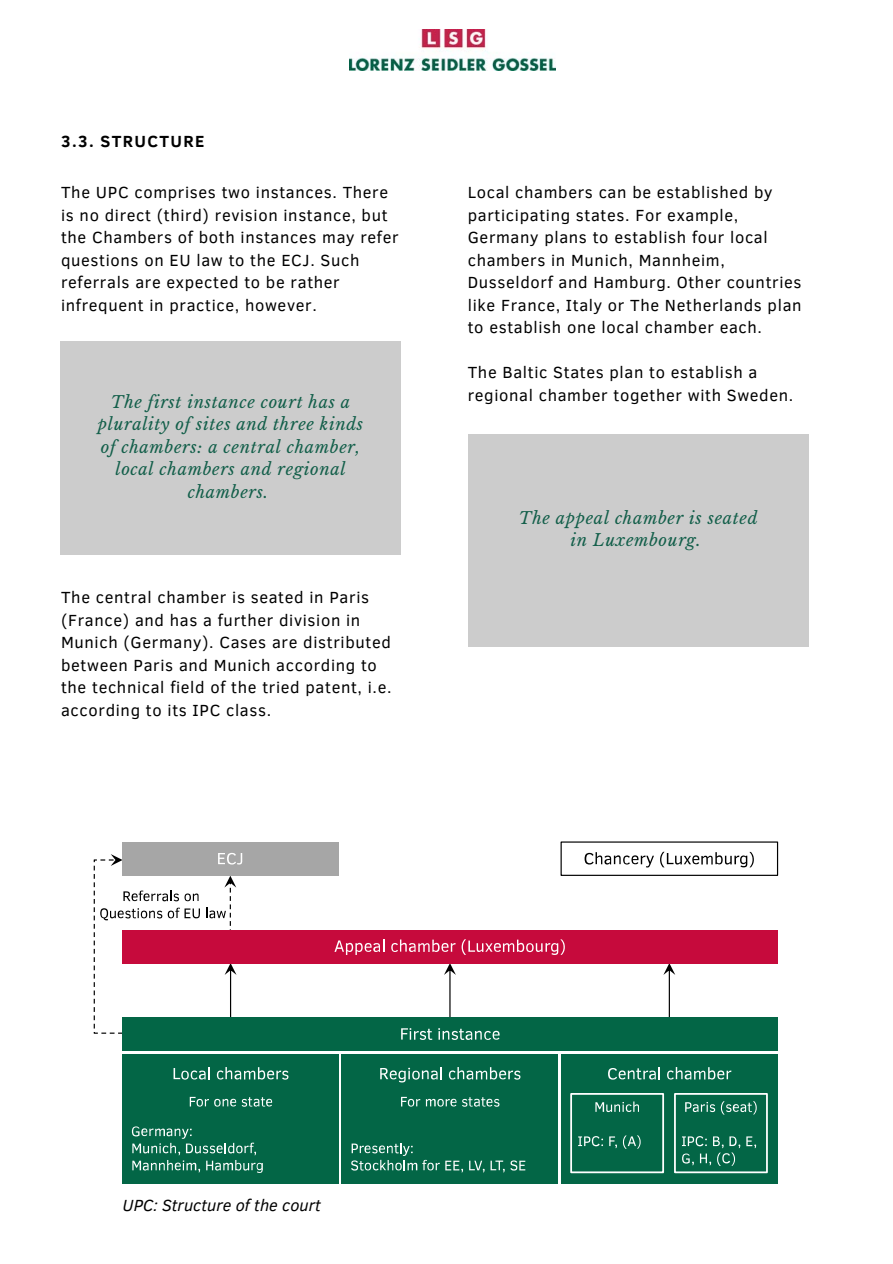
<style>
.page{position:relative;width:893px;height:1264px;background:#fff}
.page>*{position:absolute;margin:0;border:0;box-sizing:border-box;transform-origin:0 0}
.t1{font:16.5px/22.5px "Clear Sans";letter-spacing:.04em;color:#000}
.t2{font:italic 16.5px/22.5px "Libre Baskerville";letter-spacing:.04em;color:#135f4a;text-align:center}
.t3{font:italic 16.5px "Clear Sans";color:#000}
.t4{font:700 16.5px "Clear Sans";letter-spacing:.08em;color:#000}
</style>
<div class="page">
<img style="left:349px;top:29px;width:206px;height:42px">
<div style="left:60px;top:341px;width:341px;height:213px;background:#ccc"></div>
<div style="left:467px;top:434px;width:341px;height:213px;background:#ccc"></div>
<svg style="left:663px;top:963px;width:12px;height:54px"></svg>
<svg style="left:224px;top:963px;width:12px;height:54px"></svg>
<div style="left:122px;top:1017px;width:655px;height:33px;background:#036646"></div>
<svg style="left:401px;top:1028px;width:31px;height:11px"></svg>
<svg style="left:438px;top:963px;width:61px;height:77px"></svg>
<div style="left:122px;top:1054px;width:217px;height:129px;background:#036646"></div>
<div style="left:342px;top:1054px;width:216px;height:129px;background:#036646"></div>
<div style="left:561px;top:1054px;width:216px;height:129px;background:#036646"></div>
<svg style="left:173px;top:1067px;width:37px;height:12px"></svg>
<svg style="left:217px;top:1067px;width:71px;height:12px"></svg>
<svg style="left:380px;top:1067px;width:62px;height:15px"></svg>
<svg style="left:449px;top:1067px;width:71px;height:12px"></svg>
<svg style="left:608px;top:1067px;width:52px;height:12px"></svg>
<svg style="left:667px;top:1067px;width:64px;height:12px"></svg>
<div style="left:123px;top:929px;width:654px;height:34px;background:#c60a3c"></div>
<svg style="left:334px;top:939px;width:50px;height:15px"></svg>
<svg style="left:391px;top:939px;width:64px;height:13px"></svg>
<svg style="left:461px;top:939px;width:103px;height:15px"></svg>
<div style="left:122px;top:842px;width:217px;height:33px;background:#a6a6a6"></div>
<svg style="left:218px;top:853px;width:24px;height:11px"></svg>
<svg style="left:132px;top:1126px;width:131px;height:46px"></svg>
<svg style="left:351px;top:1143px;width:112px;height:29px"></svg>
<svg style="left:469px;top:1160px;width:15px;height:12px"></svg>
<svg style="left:490px;top:1160px;width:14px;height:12px"></svg>
<svg style="left:510px;top:1160px;width:15px;height:10px"></svg>
<svg style="left:401px;top:1096px;width:19px;height:10px"></svg>
<svg style="left:426px;top:1098px;width:30px;height:8px"></svg>
<svg style="left:462px;top:1097px;width:37px;height:9px"></svg>
<svg style="left:190px;top:1096px;width:46px;height:10px"></svg>
<svg style="left:242px;top:1097px;width:30px;height:9px"></svg>
<div style="left:674px;top:1092px;width:93px;height:81px;border:2px solid #fff"></div>
<div style="left:570px;top:1092px;width:94px;height:81px;border:2px solid #fff"></div>
<svg style="left:595px;top:1101px;width:44px;height:11px"></svg>
<svg style="left:685px;top:1101px;width:71px;height:13px"></svg>
<svg style="left:578px;top:1136px;width:25px;height:10px"></svg>
<svg style="left:609px;top:1136px;width:8px;height:12px"></svg>
<svg style="left:623px;top:1135px;width:17px;height:13px"></svg>
<svg style="left:746px;top:1136px;width:10px;height:12px"></svg>
<svg style="left:682px;top:1136px;width:58px;height:29px"></svg>
<svg style="left:94px;top:854px;width:106px;height:179px"></svg>
<svg style="left:206px;top:875px;width:30px;height:55px"></svg>
<div style="left:560px;top:841px;width:218px;height:35px;border:1px solid #000"></div>
<svg style="left:584px;top:852px;width:70px;height:15px"></svg>
<svg style="left:660px;top:851px;width:93px;height:16px"></svg>
<p class="t4" style="left:61px;top:129px;width:145px">3.3. STRUCTURE</p>
<p class="t1" style="left:61px;top:180px;width:339px">The UPC comprises two instances. There is no direct (third) revision instance, but the Chambers of both instances may refer questions on EU law to the ECJ. Such referrals are expected to be rather infrequent in practice, however.</p>
<p class="t2" style="left:98px;top:391px;width:267px">The first instance court has a plurality of sites and three kinds of chambers: a central chamber, local chambers and regional chambers.</p>
<p class="t1" style="left:61px;top:585px;width:332px">The central chamber is seated in Paris (France) and has a further division in Munich (Germany). Cases are distributed between Paris and Munich according to the technical field of the tried patent, i.e. according to its IPC class.</p>
<p class="t1" style="left:467px;top:180px;width:335px">Local chambers can be established by participating states. For example, Germany plans to establish four local chambers in Munich, Mannheim, Dusseldorf and Hamburg. Other countries like France, Italy or The Netherlands plan to establish one local chamber each.</p>
<p class="t1" style="left:467px;top:360px;width:327px">The Baltic States plan to establish a regional chamber together with Sweden.</p>
<p class="t2" style="left:519px;top:506px;width:240px">The appeal chamber is seated in Luxembourg.</p>
<p class="t3" style="left:123px;top:1192px;width:200px">UPC: Structure of the court</p>
</div>
